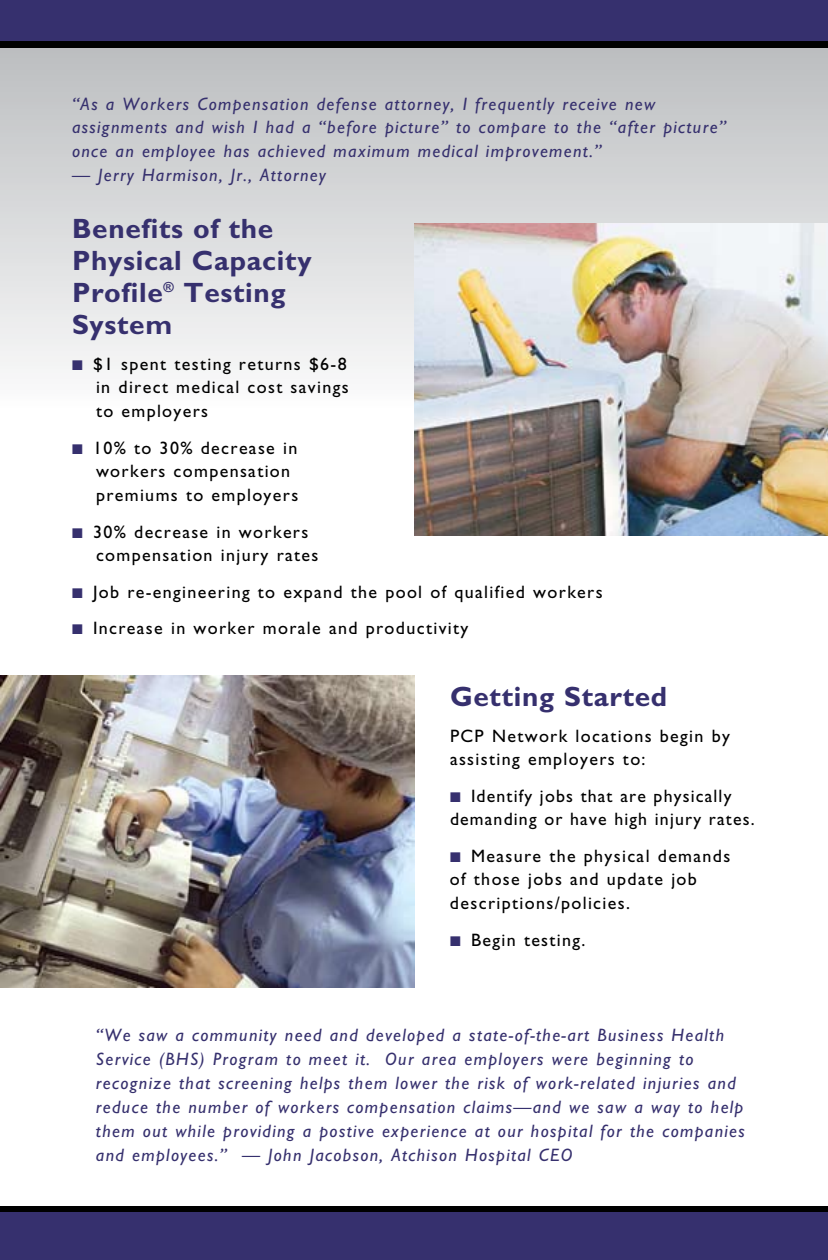
<style>
.page{position:relative;width:828px;height:1260px;background:#fff}
.page>*{position:absolute;margin:0;border:0;box-sizing:border-box;transform-origin:0 0}
.t1{font:700 28px/32px "Gill Sans";letter-spacing:.025em;color:#36306e}
.t2{font:italic 18px/24px "Gill Sans";letter-spacing:.075em;color:#36306e}
.t3{font:18px/24px "Gill Sans";letter-spacing:.075em;color:#000}
.s1{color:#36306e}
</style>
<div class="page">
<div style="left:0;top:0;width:828px;height:48px;background:#36306e"></div>
<div style="left:0;top:48px;width:828px;height:360px;background:linear-gradient(to bottom,#bcbec0,#fbfbfc)"></div>
<div style="left:0;top:1212px;width:828px;height:48px;background:#36306e"></div>
<div style="left:0;top:42px;width:828px;height:6px;background:#000"></div>
<div style="left:0;top:1206px;width:828px;height:6px;background:#000"></div>
<img style="left:414px;top:223px;width:414px;height:312px">
<img style="left:0;top:675px;width:414px;height:312px">
<p class="t2" style="left:72px;top:92px;width:656px">“As a Workers Compensation defense attorney, I frequently receive new assignments and wish I had a “before picture” to compare to the “after picture” once an employee has achieved maximum medical improvement.”</p>
<p class="t2" style="left:72px;top:164px;width:255px">— Jerry Harmison, Jr., Attorney</p>
<h1 class="t1" style="left:72px;top:212px;width:241px">Benefits of the<br>Physical Capacity<br>Profile<sup>®</sup> Testing<br>System</h1>
<p class="t3" style="left:96px;top:352px;width:254px;text-align:justify;text-indent:-24px"><span class="s1">■</span> $1 spent testing returns $6-8 in direct medical cost savings to employers</p>
<p class="t3" style="left:96px;top:436px;width:204px;text-indent:-24px"><span class="s1">■</span> 10% to 30% decrease in workers compensation premiums to employers</p>
<p class="t3" style="left:96px;top:520px;width:224px;text-indent:-24px"><span class="s1">■</span> 30% decrease in workers compensation injury rates</p>
<p class="t3" style="left:72px;top:580px;width:532px"><span class="s1">■</span> Job re-engineering to expand the pool of qualified workers</p>
<p class="t3" style="left:72px;top:616px;width:398px"><span class="s1">■</span> Increase in worker morale and productivity</p>
<h1 class="t1" style="left:450px;top:680px;width:219px">Getting Started</h1>
<p class="t3" style="left:450px;top:724px;width:281px">PCP Network locations begin by assisting employers to:</p>
<p class="t3" style="left:450px;top:784px;width:306px"><span class="s1">■</span> Identify jobs that are physically demanding or have high injury rates.</p>
<p class="t3" style="left:450px;top:844px;width:282px"><span class="s1">■</span> Measure the physical demands of those jobs and update job descriptions/policies.</p>
<p class="t3" style="left:450px;top:928px;width:137px"><span class="s1">■</span> Begin testing.</p>
<p class="t2" style="left:96px;top:1024px;width:650px">“We saw a community need and developed a state-of-the-art Business Health Service (BHS) Program to meet it. Our area employers were beginning to recognize that screening helps them lower the risk of work-related injuries and reduce the number of workers compensation claims—and we saw a way to help them out while providing a postive experience at our hospital for the companies and employees.” — John Jacobson, Atchison Hospital CEO</p>
</div>
